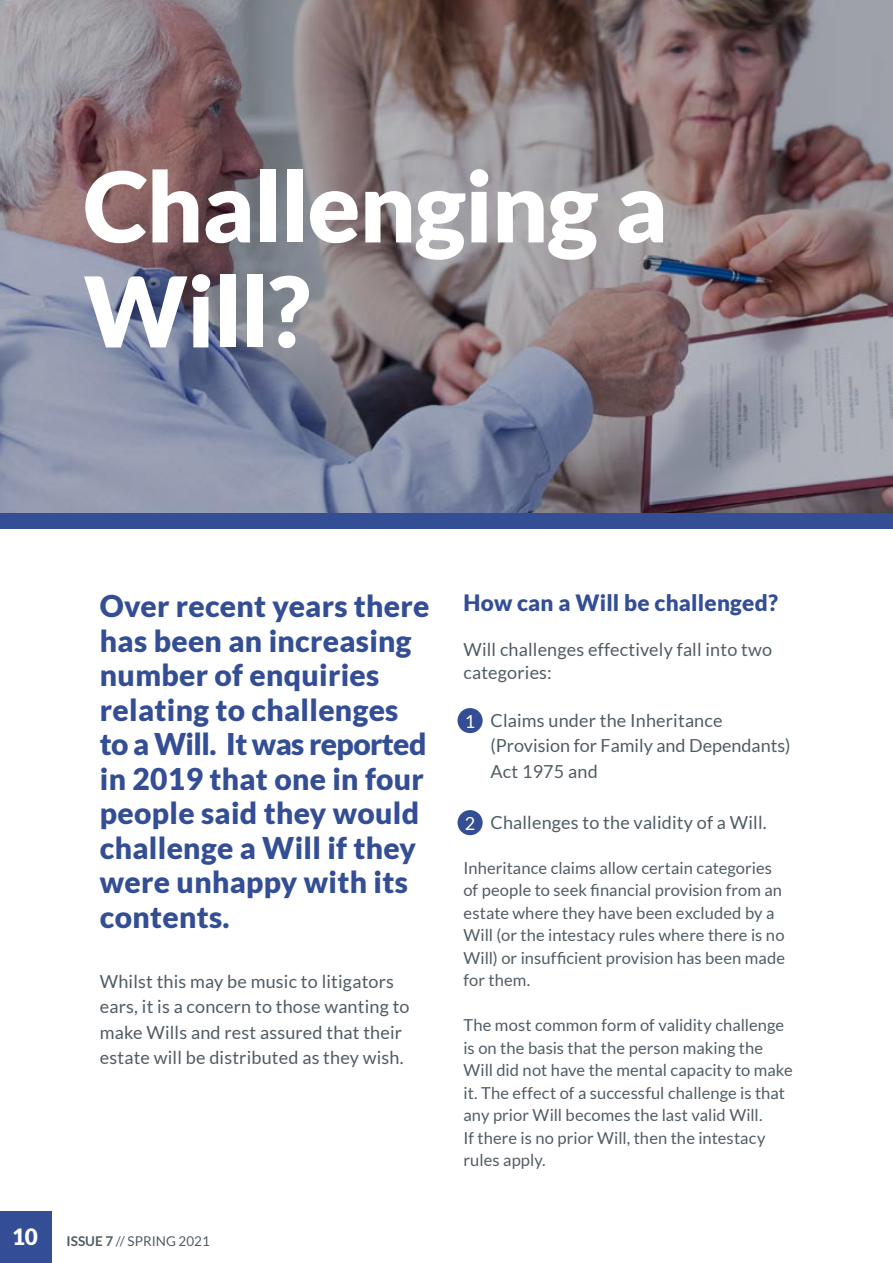
<style>
.page{position:relative;width:893px;height:1263px;background:#fff}
.page>*{position:absolute;margin:0;border:0;box-sizing:border-box;transform-origin:0 0}
.t1{font:900 97.5px/105px "Lato";letter-spacing:-.01em;color:#fff}
.t2{font:900 30px/34.5px "Lato";letter-spacing:.01em;color:#344e95}
.t3{font:900 22.5px "Lato";letter-spacing:.01em;color:#344e95}
.t4{font:900 22.5px "Lato";color:#fefefe}
.t5{font:18px/25.5px "Lato";letter-spacing:.01em;color:#505d64}
.t6{font:18px/25.5px "Lato";letter-spacing:.01em;color:#505c63}
.t7{font:16.5px/22.5px "Lato";letter-spacing:.005em;color:#505d64}
.t8{font:13.5px "Lato";color:#505d64}
.s1{font-weight:700}
.s2{color:#fff}
</style>
<div class="page">
<svg style="left:0;top:0;width:893px;height:513px;background:#847b85"></svg>
<div style="left:0;top:513px;width:893px;height:16px;background:#344e95"></div>
<div style="left:0;top:1212px;width:51px;height:51px;background:#344e95"></div>
<div style="left:458px;top:708px;width:25px;height:25px;background:#344e95;border-radius:50%"></div>
<div style="left:458px;top:810px;width:25px;height:25px;background:#344e95;border-radius:50%"></div>
<h1 class="t1" style="left:84px;top:152px;width:586px">Challenging a<br>Will?</h1>
<h2 class="t2" style="left:100px;top:588px;width:331px">Over recent years there has been an increasing number of enquiries relating to challenges to a Will. It was reported in 2019 that one in four people said they would challenge a Will if they were unhappy with its contents.</h2>
<p class="t6" style="left:100px;top:968px;width:311px">Whilst this may be music to litigators ears, it is a concern to those wanting to make Wills and rest assured that their estate will be distributed as they wish.</p>
<h3 class="t4" style="left:12px;top:1223px;width:27px">10</h3>
<p class="t8" style="left:67px;top:1234px;width:145px"><span class="s1">ISSUE 7</span> // SPRING 2021</p>
<h3 class="t3" style="left:463px;top:590px;width:316px">How can a Will be challenged?</h3>
<p class="t5" style="left:463px;top:638px;width:310px;line-height:22.5px">Will challenges effectively fall into two categories:</p>
<p class="t5" style="left:490px;top:707px;width:302px;text-indent:-26px"><span class="s2">1</span>. Claims under the Inheritance (Provision for Family and Dependants)<br>Act 1975 and</p>
<p class="t5" style="left:465px;top:809px;width:303px"><span class="s2">2</span>. Challenges to the validity of a Will.</p>
<p class="t7" style="left:463px;top:856px;width:323px">Inheritance claims allow certain categories of people to seek financial provision from an estate where they have been excluded by a Will (or the intestacy rules where there is no Will) or insufficient provision has been made for them.</p>
<p class="t7" style="left:463px;top:1014px;width:331px">The most common form of validity challenge is on the basis that the person making the Will did not have the mental capacity to make it. The effect of a successful challenge is that any prior Will becomes the last valid Will.<br>If there is no prior Will, then the intestacy rules apply.</p>
</div>
